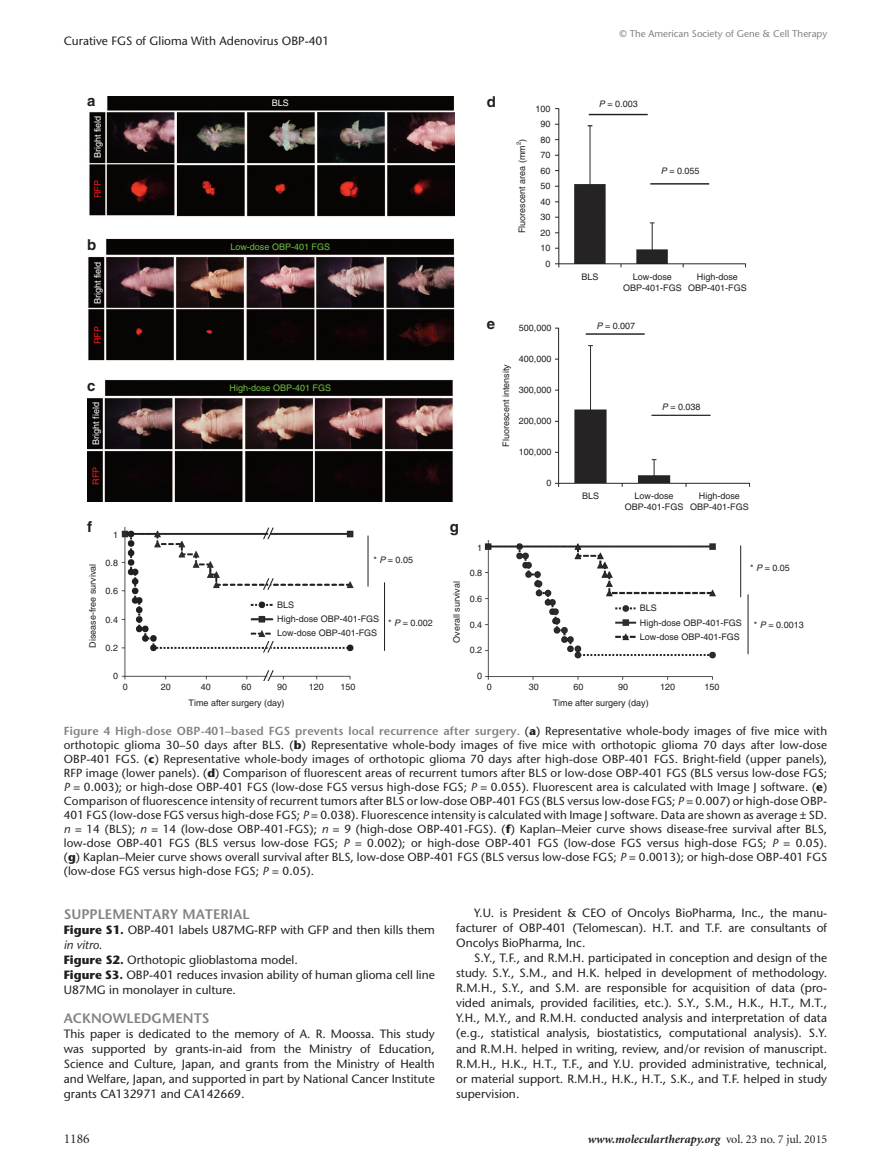
<style>
.page{position:relative;width:891px;height:1175px;background:#fff}
.page>*{position:absolute;margin:0;border:0;box-sizing:border-box;transform-origin:0 0}
.t1{font:700 15px "Helvetica";color:#231f20}
.t2{font:600 13.8px "ITC Stone Sans";color:#808285}
.t3{font:13.5px "Minion";color:#231f20}
.t4{font:12px/15px "Stone Sans";color:#231f20;text-align:justify}
.t5{font:italic 700 12px "Minion";color:#231f20}
.t6{font:11.7px/14.1px "Stone Sans";letter-spacing:.01em;color:#231f20;text-align:justify}
.t7{font:600 11.7px "ITC Stone Sans";letter-spacing:.01em;color:#808285}
.t8{font:9.75px "Stone Sans";color:#808285}
.t9{font:9px/15.5px "Helvetica";color:#231f20;text-align:center}
.t10{font:9px "Helvetica";color:#71bf44}
.t11{font:9px "Helvetica";color:#fff}
.t12{font:9px "Helvetica";color:#ee1d23}
.t13{font:6px "Helvetica";color:#231f20}
.s1{font-style:italic}
.s2{font-family:"Stone Sans";font-weight:400;color:#231f20}
.s3{font-family:"Stone Sans";font-weight:700;color:#231f20}
.s4{font-weight:700}
.s5{font-weight:400;font-style:normal}
</style>
<div class="page">
<img style="left:121px;top:527px;width:233px;height:154px">
<img style="left:484px;top:540px;width:232px;height:140px">
<img style="left:555px;top:108px;width:196px;height:379px">
<img style="left:87px;top:96px;width:367px;height:406px">
<hr style="left:384px;top:582px;width:1px;height:69px;background:#231f20">
<hr style="left:368px;top:535px;width:1px;height:51px;background:#231f20">
<hr style="left:740px;top:545px;width:1px;height:52px;background:#231f20">
<hr style="left:748px;top:594px;width:1px;height:60px;background:#231f20">
<p class="t4" style="left:64px;top:33px;width:267px">Curative FGS of Glioma With Adenovirus OBP-401</p>
<p class="t8" style="left:620px;top:28px;width:209px">© The American Society of Gene &amp; Cell Therapy</p>
<p class="t1" style="left:87px;top:92px;width:10px">a</p>
<p class="t11" style="left:92px;top:158px;width:44px;rotate:-90deg">Bright field</p>
<p class="t12" style="left:92px;top:198px;width:19px;rotate:-90deg">RFP</p>
<p class="t1" style="left:87px;top:235px;width:11px">b</p>
<p class="t11" style="left:92px;top:304px;width:44px;rotate:-90deg">Bright field</p>
<p class="t12" style="left:92px;top:344px;width:19px;rotate:-90deg">RFP</p>
<p class="t1" style="left:87px;top:376px;width:10px">c</p>
<p class="t11" style="left:91px;top:445px;width:44px;rotate:-90deg">Bright field</p>
<p class="t12" style="left:91px;top:485px;width:19px;rotate:-90deg">RFP</p>
<p class="t11" style="left:272px;top:98px;width:19px">BLS</p>
<p class="t10" style="left:231px;top:242px;width:101px">Low-dose OBP-401 FGS</p>
<p class="t10" style="left:230px;top:383px;width:103px">High-dose OBP-401 FGS</p>
<p class="t1" style="left:87px;top:517px;width:6px">f</p>
<p class="t1" style="left:450px;top:517px;width:11px">g</p>
<p class="t9" style="left:113px;top:527px;width:7px">1</p>
<p class="t9" style="left:106px;top:555px;width:14px">0.8</p>
<p class="t9" style="left:373px;top:552px;width:41px">* <span class="s1">P</span> = 0.05</p>
<p class="t9" style="left:85px;top:647px;width:86px;rotate:-90deg">Disease-free survival</p>
<p class="t9" style="left:449px;top:642px;width:63px;rotate:-90deg">Overall survival</p>
<p class="t9" style="left:106px;top:583px;width:14px">0.6</p>
<p class="t9" style="left:106px;top:611px;width:14px">0.4</p>
<p class="t9" style="left:106px;top:640px;width:14px">0.2</p>
<p class="t9" style="left:113px;top:668px;width:7px">0</p>
<p class="t9" style="left:277px;top:597px;width:104px;line-height:14.2px;text-align:left">BLS<br>High-dose OBP-401-FGS<br>Low-dose OBP-401-FGS</p>
<p class="t9" style="left:388px;top:615px;width:46px">* <span class="s1">P</span> = 0.002</p>
<p class="t9" style="left:123px;top:679px;width:7px">0</p>
<p class="t9" style="left:161px;top:679px;width:12px">20</p>
<p class="t9" style="left:201px;top:679px;width:12px">40</p>
<p class="t9" style="left:242px;top:679px;width:12px">60</p>
<p class="t9" style="left:189px;top:678px;width:100px;line-height:16.2px;text-align:right">90<br>Time after surgery (day)</p>
<p class="t9" style="left:309px;top:679px;width:17px">120</p>
<p class="t9" style="left:341px;top:679px;width:17px">150</p>
<p class="t1" style="left:487px;top:93px;width:11px">d</p>
<p class="t9" style="left:599px;top:96px;width:40px"><span class="s1">P</span> = 0.003</p>
<p class="t9" style="left:535px;top:101px;width:17px">100<br>90<br>80<br>70<br>60</p>
<p class="t9" style="left:514px;top:233px;width:96px;rotate:-90deg">Fluorescent area (mm )</p>
<p class="t13" style="left:515px;top:145px;width:5px;rotate:-90deg">2</p>
<p class="t9" style="left:540px;top:178px;width:12px">50<br>40<br>30<br>20<br>10<br>0</p>
<p class="t9" style="left:661px;top:163px;width:40px"><span class="s1">P</span> = 0.055</p>
<p class="t1" style="left:487px;top:315px;width:10px">e</p>
<p class="t9" style="left:519px;top:320px;width:34px">500,000</p>
<p class="t9" style="left:498px;top:447px;width:84px;rotate:-90deg">Fluorescent intensity</p>
<p class="t9" style="left:519px;top:351px;width:34px">400,000</p>
<p class="t9" style="left:519px;top:382px;width:34px">300,000</p>
<p class="t9" style="left:519px;top:413px;width:34px">200,000</p>
<p class="t9" style="left:519px;top:444px;width:34px">100,000</p>
<p class="t9" style="left:546px;top:474px;width:7px">0</p>
<p class="t9" style="left:477px;top:539px;width:7px">1</p>
<p class="t9" style="left:470px;top:565px;width:14px">0.8</p>
<p class="t9" style="left:470px;top:591px;width:14px">0.6</p>
<p class="t9" style="left:470px;top:617px;width:14px">0.4</p>
<p class="t9" style="left:470px;top:642px;width:14px">0.2</p>
<p class="t9" style="left:477px;top:668px;width:7px">0</p>
<p class="t9" style="left:581px;top:269px;width:19px">BLS</p>
<p class="t9" style="left:688px;top:271px;width:60px;line-height:10.8px">High-dose<br>OBP-401-FGS</p>
<p class="t9" style="left:623px;top:271px;width:60px;line-height:10.8px">Low-dose<br>OBP-401-FGS</p>
<p class="t9" style="left:596px;top:318px;width:40px"><span class="s1">P</span> = 0.007</p>
<p class="t9" style="left:662px;top:399px;width:40px"><span class="s1">P</span> = 0.038</p>
<p class="t9" style="left:582px;top:488px;width:19px">BLS</p>
<p class="t9" style="left:690px;top:490px;width:60px;line-height:10.8px">High-dose<br>OBP-401-FGS</p>
<p class="t9" style="left:625px;top:490px;width:60px;line-height:10.8px">Low-dose<br>OBP-401-FGS</p>
<p class="t9" style="left:750px;top:560px;width:41px">* <span class="s1">P</span> = 0.05</p>
<p class="t9" style="left:640px;top:601px;width:104px;line-height:14.5px;text-align:left">BLS<br>High-dose OBP-401-FGS</p>
<p class="t9" style="left:640px;top:629px;width:102px">Low-dose OBP-401-FGS</p>
<p class="t9" style="left:754px;top:617px;width:51px">* <span class="s1">P</span> = 0.0013</p>
<p class="t9" style="left:487px;top:679px;width:7px">0</p>
<p class="t9" style="left:529px;top:679px;width:12px">30</p>
<p class="t9" style="left:573px;top:679px;width:12px">60</p>
<p class="t9" style="left:553px;top:678px;width:98px;line-height:16.2px;text-align:left;text-indent:65px">90<br>Time after surgery (day)</p>
<p class="t9" style="left:660px;top:679px;width:17px">120</p>
<p class="t9" style="left:705px;top:679px;width:17px">150</p>
<p class="t7" style="left:64px;top:724px;width:765px">Figure 4 High-dose OBP-401–based FGS prevents local recurrence after surgery. <span class="s2">(</span><span class="s3">a</span><span class="s2">) Representative whole-body images of five mice with</span></p>
<p class="t6" style="left:64px;top:738px;width:765px">orthotopic glioma 30–50 days after BLS. (<span class="s4">b</span>) Representative whole-body images of five mice with orthotopic glioma 70 days after low-dose OBP-401 FGS. (<span class="s4">c</span>) Representative whole-body images of orthotopic glioma 70 days after high-dose OBP-401 FGS. Bright-field (upper panels), RFP image (lower panels). (<span class="s4">d</span>) Comparison of fluorescent areas of recurrent tumors after BLS or low-dose OBP-401 FGS (BLS versus low-dose FGS; <span class="s1">P</span> = 0.003); or high-dose OBP-401 FGS (low-dose FGS versus high-dose FGS; <span class="s1">P</span> = 0.055). Fluorescent area is calculated with Image J software. (<span class="s4">e</span>)<br>Comparison of fluorescence intensity of recurrent tumors after BLS or low-dose OBP-401 FGS (BLS versus low-dose FGS; <span class="s1">P</span> = 0.007) or high-dose OBP-401 FGS (low-dose FGS versus high-dose FGS; <span class="s1">P</span> = 0.038). Fluorescence intensity is calculated with Image J software. Data are shown as average ± SD. <span class="s1">n</span> = 14 (BLS); <span class="s1">n</span> = 14 (low-dose OBP-401-FGS); <span class="s1">n</span> = 9 (high-dose OBP-401-FGS). (<span class="s4">f</span>) Kaplan–Meier curve shows disease-free survival after BLS, low-dose OBP-401 FGS (BLS versus low-dose FGS; <span class="s1">P</span> = 0.002); or high-dose OBP-401 FGS (low-dose FGS versus high-dose FGS; <span class="s1">P</span> = 0.05). (<span class="s4">g</span>) Kaplan–Meier curve shows overall survival after BLS, low-dose OBP-401 FGS (BLS versus low-dose FGS; <span class="s1">P</span> = 0.0013); or high-dose OBP-401 FGS (low-dose FGS versus high-dose FGS; <span class="s1">P</span> = 0.05).</p>
<p class="t2" style="left:64px;top:905px;width:187px">SUPPLEMENTARY MATERIAL</p>
<p class="t4" style="left:64px;top:922px;width:373px;text-align:left"><span class="s4">Figure S1.</span> OBP-401 labels U87MG-RFP with GFP and then kills them <span class="s1">in vitro</span>.<br><span class="s4">Figure S2.</span> Orthotopic glioblastoma model.<br><span class="s4">Figure S3.</span> OBP-401 reduces invasion ability of human glioma cell line U87MG in monolayer in culture.</p>
<p class="t2" style="left:64px;top:1010px;width:147px">ACKNOWLEDGMENTS</p>
<p class="t4" style="left:64px;top:1026px;width:373px">This paper is dedicated to the memory of A. R. Moossa. This study was supported by grants-in-aid from the Ministry of Education, Science and Culture, Japan, and grants from the Ministry of Health and Welfare, Japan, and supported in part by National Cancer Institute grants CA132971 and CA142669.</p>
<p class="t4" style="left:456px;top:905px;width:373px;text-indent:18px">Y.U. is President &amp; CEO of Oncolys BioPharma, Inc., the manu&shy;facturer of OBP-401 (Telomescan). H.T. and T.F. are consultants of Oncolys BioPharma, Inc.</p>
<p class="t4" style="left:456px;top:950px;width:373px;text-indent:18px">S.Y., T.F., and R.M.H. participated in conception and design of the study. S.Y., S.M., and H.K. helped in development of methodology.<br>R.M.H., S.Y., and S.M. are responsible for acquisition of data (pro&shy;vided animals, provided facilities, etc.). S.Y., S.M., H.K., H.T., M.T., Y.H., M.Y., and R.M.H. conducted analysis and interpretation of data (e.g., statistical analysis, biostatistics, computational analysis). S.Y. and R.M.H. helped in writing, review, and/or revision of manuscript.<br>R.M.H., H.K., H.T., T.F., and Y.U. provided administrative, technical, or material support. R.M.H., H.K., H.T., S.K., and T.F. helped in study supervision.</p>
<p class="t3" style="left:64px;top:1132px;width:27px">1186</p>
<p class="t5" style="left:588px;top:1133px;width:241px">www.moleculartherapy.org <span class="s5">vol. 23 no. 7 jul. 2015</span></p>
</div>
